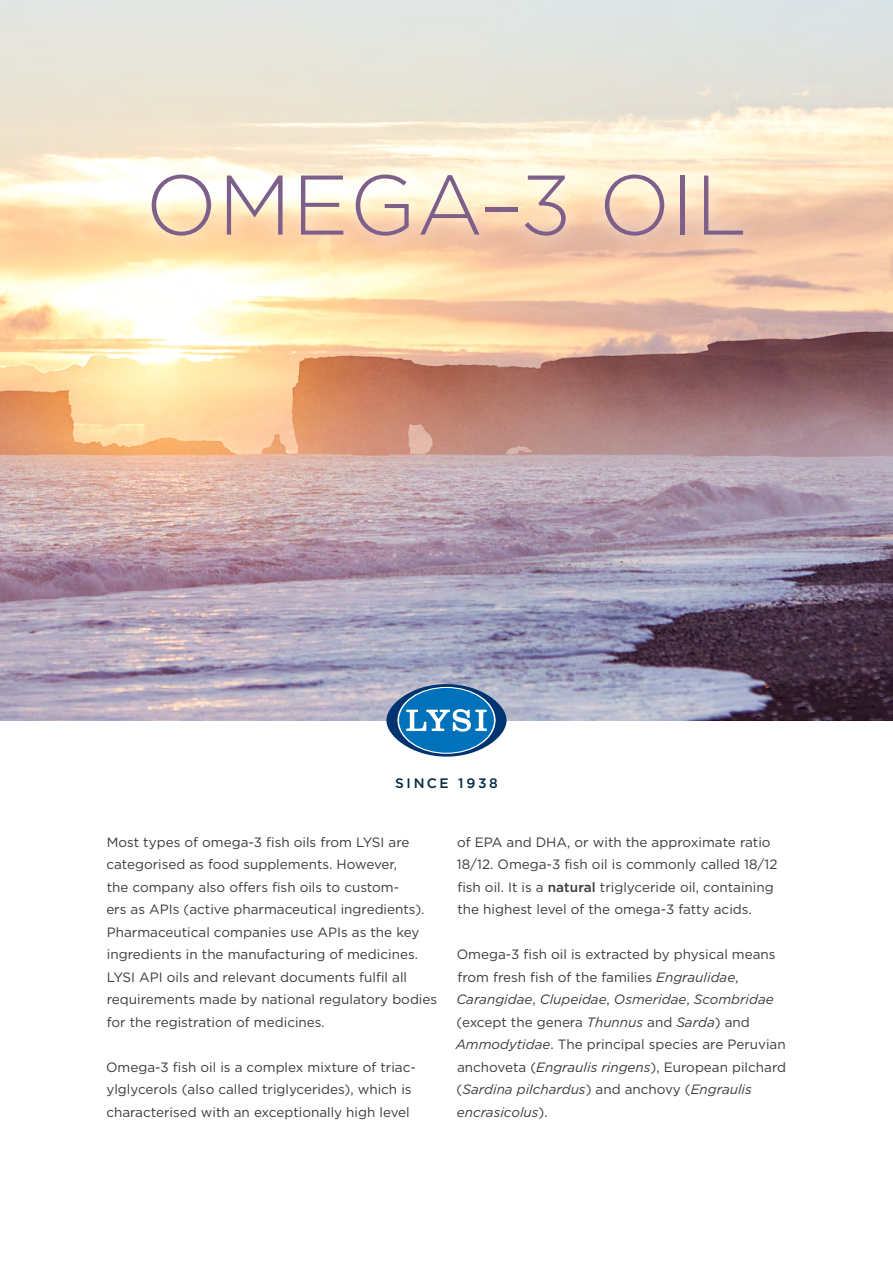
<style>
.page{position:relative;width:893px;height:1263px;background:#fff}
.page>*{position:absolute;margin:0;border:0;box-sizing:border-box;transform-origin:0 0}
.t1{font:300 84.45px "Gotham HTF";letter-spacing:.01em;color:#7d5f89}
.t2{font:500 13.8px "Gotham HTF";letter-spacing:.2em;color:#002a41}
.t3{font:13.5px/22.5px "Gotham HTF";color:#3a3a39}
.s1{font-weight:500}
.s2{font-style:italic}
</style>
<div class="page">
<img style="left:0;top:0;width:893px;height:720px">
<svg style="left:133px;top:156px;width:627px;height:98px"></svg>
<svg style="left:386px;top:684px;width:121px;height:73px;fill:#003470"></svg>
<svg style="left:397px;top:687px;width:99px;height:67px"></svg>
<div style="left:399px;top:688px;width:95px;height:65px;background:#0071bb;border-radius:50%"></div>
<svg style="left:406px;top:709px;width:81px;height:23px"></svg>
<h1 class="t1" style="left:145px;top:159px;width:603px">OMEGA–3 OIL</h1>
<p class="t2" style="left:395px;top:775px;width:104px">SINCE 1938</p>
<p class="t3" style="left:106px;top:830px;width:332px">Most types of omega-3 fish oils from LYSI are categorised as food supplements. However,<br>the company also offers fish oils to custom-<br>ers as APIs (active pharmaceutical ingredients).<br>Pharmaceutical companies use APIs as the key ingredients in the manufacturing of medicines.<br>LYSI API oils and relevant documents fulfil all requirements made by national regulatory bodies for the registration of medicines.</p>
<p class="t3" style="left:106px;top:1055px;width:311px">Omega-3 fish oil is a complex mixture of triac&shy;ylglycerols (also called triglycerides), which is characterised with an exceptionally high level</p>
<p class="t3" style="left:457px;top:831px;width:322px">of EPA and DHA, or with the approximate ratio 18/12. Omega-3 fish oil is commonly called 18/12 fish oil. It is a <span class="s1">natural</span> triglyceride oil, containing the highest level of the omega-3 fatty acids.</p>
<p class="t3" style="left:456px;top:943px;width:332px">Omega-3 fish oil is extracted by physical means from fresh fish of the families <span class="s2">Engraulidae</span>, <span class="s2">Carangidae</span>, <span class="s2">Clupeidae</span>, <span class="s2">Osmeridae</span>, <span class="s2">Scombridae </span>(except the genera <span class="s2">Thunnus</span> and <span class="s2">Sarda</span>) and <span class="s2">Ammodytidae</span>. The principal species are Peruvian anchoveta (<span class="s2">Engraulis ringens</span>), European pilchard (<span class="s2">Sardina pilchardus</span>) and anchovy (<span class="s2">Engraulis encrasicolus</span>).</p>
</div>
